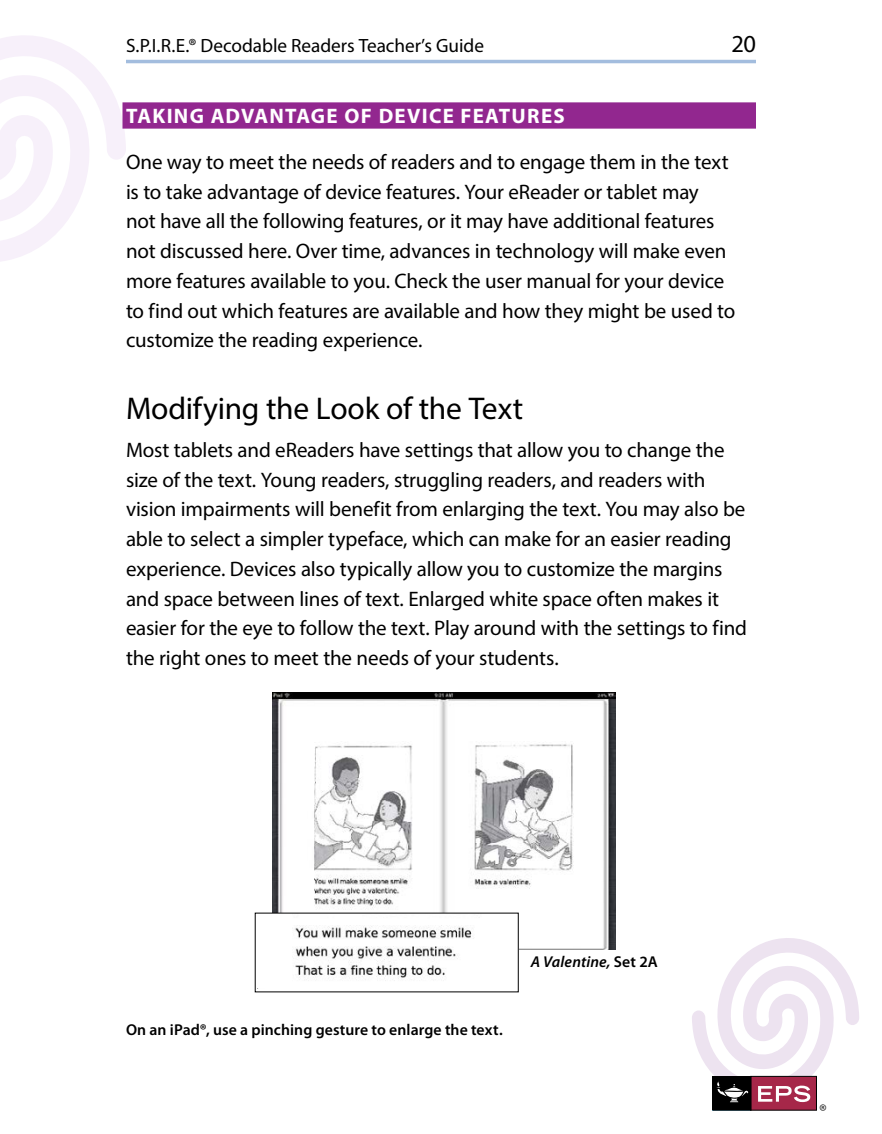
<style>
.page{position:relative;width:882px;height:1134px;background:#fff}
.page>*{position:absolute;margin:0;border:0;box-sizing:border-box;transform-origin:0 0}
.Modifying_the_Look_o{font:31.5px "Myriad Pro";letter-spacing:-.005em;color:#000}
.t1{font:24.5px "Myriad Pro";color:#000}
.body{font:21px/29.8px "Myriad Pro";letter-spacing:-.01em;color:#000}
.Device_Features{font:700 21px "Myriad Pro";letter-spacing:.055em;color:#fff}
.t2{font:19.25px "Myriad Pro";color:#000}
.t3{font:600 15.75px "Myriad Pro";letter-spacing:.005em;color:#000}
.Book_Title_Flush_Lef{font:italic 600 15.75px "Myriad Pro";letter-spacing:.005em;color:#000}
.t4{font:14px "Myriad";color:#000}
.s1{font-style:normal}
</style>
<div class="page">
<svg style="left:0;top:35px;width:126px;height:227px"></svg>
<hr style="left:126px;top:60px;width:630px;height:3px;background:#487bbd">
<div style="left:122px;top:102px;width:634px;height:27px;background:#92278f"></div>
<img style="left:272px;top:693px;width:343px;height:257px">
<img style="left:257px;top:915px;width:260px;height:74px">
<div style="left:750px;top:1076px;width:67px;height:35px;background:linear-gradient(to right,#a62749,#a62749)"></div>
<div style="left:713px;top:1076px;width:38px;height:34px;background:#000"></div>
<div style="left:713px;top:1076px;width:38px;height:35px;border:1px solid #000"></div>
<svg style="left:692px;top:938px;width:167px;height:165px"></svg>
<p class="t2" style="left:126px;top:33px;width:360px">S.P.I.R.E.® Decodable Readers Teacher’s Guide</p>
<p class="t1" style="left:731px;top:28px;width:26px">20</p>
<p class="Device_Features" style="left:126px;top:103px;width:440px">TAKING ADVANTAGE OF DEVICE FEATURES</p>
<p class="body" style="left:126px;top:147px;width:611px">One way to meet the needs of readers and to engage them in the text is to take advantage of device features. Your eReader or tablet may<br>not have all the following features, or it may have additional features not discussed here. Over time, advances in technology will make even more features available to you. Check the user manual for your device to find out which features are available and how they might be used to customize the reading experience.</p>
<p class="Modifying_the_Look_o" style="left:126px;top:389px;width:399px">Modifying the Look of the Text</p>
<p class="body" style="left:126px;top:435px;width:623px">Most tablets and eReaders have settings that allow you to change the size of the text. Young readers, struggling readers, and readers with vision impairments will benefit from enlarging the text. You may also be able to select a simpler typeface, which can make for an easier reading experience. Devices also typically allow you to customize the margins and space between lines of text. Enlarged white space often makes it easier for the eye to follow the text. Play around with the settings to find the right ones to meet the needs of your students.</p>
<p class="t3" style="left:126px;top:1019px;width:378px">On an iPad®, use a pinching gesture to enlarge the text.</p>
<p class="Book_Title_Flush_Lef" style="left:531px;top:952px;width:128px">A Valentine, <span class="s1">Set 2A</span></p>
<p class="t4" style="left:820px;top:1102px;width:9px">®</p>
</div>
